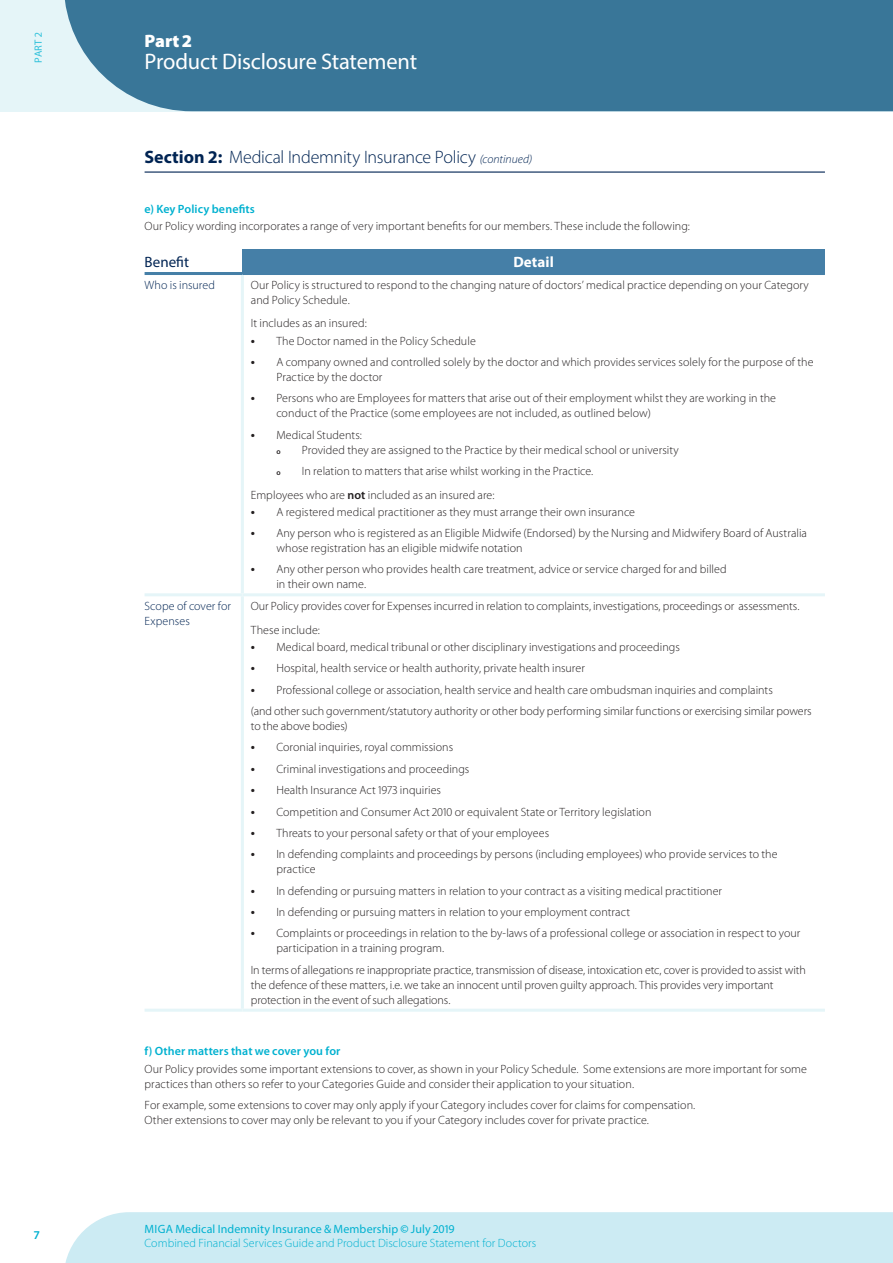
<style>
.page{position:relative;width:893px;height:1263px;background:#fff}
.page>*{position:absolute;margin:0;border:0;box-sizing:border-box;transform-origin:0 0}
.t1{font:22.5px "Myriad Pro";letter-spacing:-.01em;color:#fff}
.t2{font:300 18px "Myriad Pro";letter-spacing:-.015em;color:#002453}
.t3{font:900 18px "Myriad Pro";color:#fff}
.t4{font:15px "Myriad Pro";letter-spacing:.005em;color:#002453}
.t5{font:700 15px "Myriad Pro";letter-spacing:.005em;color:#fff}
.t6{font:300 12px/15px "Myriad Pro";letter-spacing:.005em;color:#231f20}
.t7{font:300 12px/14.2px "Myriad Pro";letter-spacing:.005em;color:#00b1d0}
.t8{font:600 12px "Myriad Pro";letter-spacing:.01em;color:#00b1d0}
.t9{font:300 12px/15px "Myriad Pro";letter-spacing:.005em;color:#002453}
.t10{font:10.5px "Myriad Pro";color:#2cc0da}
.t11{font:600 7.5px "Myriad Pro";color:#231f20}
.s1{font-weight:700}
.s2{font-style:italic;font-size:12px}
.s3{font-weight:600;font-size:13.5px}
.s4{font-weight:600}
.s5{font-weight:400}
</style>
<div class="page">
<div style="left:65px;top:1212px;width:828px;height:51px;background:#ccebf3"></div>
<div style="left:0;top:0;width:893px;height:111px;background:#e5f5f8"></div>
<div style="left:65px;top:0;width:828px;height:111px;background:#397698"></div>
<hr style="left:145px;top:171px;width:680px;height:2px;background:#002453">
<div style="left:242px;top:249px;width:583px;height:24px;background:#457fa7"></div>
<hr style="left:145px;top:272px;width:97px;height:3px;background:#457fa7">
<hr style="left:242px;top:272px;width:583px;height:3px;background:#457fa7">
<hr style="left:241px;top:275px;width:3px;height:318px;background:#e5f5f8">
<hr style="left:145px;top:593px;width:97px;height:3px;background:#e5f5f8">
<hr style="left:145px;top:1009px;width:97px;height:3px;background:#e5f5f8">
<hr style="left:241px;top:596px;width:3px;height:413px;background:#e5f5f8">
<hr style="left:242px;top:593px;width:583px;height:3px;background:#e5f5f8">
<hr style="left:242px;top:1009px;width:583px;height:3px;background:#e5f5f8">
<p class="t10" style="left:32px;top:63px;width:32px;rotate:-90deg">PART 2</p>
<h2 class="t3" style="left:145px;top:29px;width:49px">Part 2</h2>
<h1 class="t1" style="left:145px;top:48px;width:274px">Product Disclosure Statement</h1>
<h2 class="t2" style="left:145px;top:146px;width:389px"><span class="s1">Section 2:</span> Medical Indemnity Insurance Policy <span class="s2">(continued)</span></h2>
<p class="t8" style="left:145px;top:201px;width:112px">e) Key Policy benefits</p>
<p class="t6" style="left:145px;top:219px;width:547px">Our Policy wording incorporates a range of very important benefits for our members. These include the following:</p>
<p class="t4" style="left:145px;top:253px;width:46px">Benefit</p>
<p class="t5" style="left:513px;top:252px;width:42px">Detail</p>
<p class="t9" style="left:145px;top:277px;width:72px">Who is insured</p>
<p class="t6" style="left:251px;top:277px;width:559px">Our Policy is structured to respond to the changing nature of doctors’ medical practice depending on your Category and Policy Schedule.</p>
<p class="t6" style="left:251px;top:316px;width:117px">It includes as an insured:</p>
<p class="t6" style="left:251px;top:333px;width:226px"><span class="s3">•</span> The Doctor named in the Policy Schedule</p>
<p class="t6" style="left:276px;top:354px;width:539px;text-indent:-26px"><span class="s3">•</span> A company owned and controlled solely by the doctor and which provides services solely for the purpose of the<br>Practice by the doctor</p>
<p class="t6" style="left:276px;top:391px;width:501px;text-indent:-26px"><span class="s3">•</span> Persons who are Employees for matters that arise out of their employment whilst they are working in the conduct of the Practice (some employees are not included, as outlined below)</p>
<p class="t6" style="left:251px;top:427px;width:113px"><span class="s3">•</span> Medical Students:</p>
<p class="t11" style="left:276px;top:446px;width:6px">o</p>
<p class="t6" style="left:302px;top:442px;width:378px">Provided they are assigned to the Practice by their medical school or university</p>
<p class="t11" style="left:276px;top:468px;width:6px">o</p>
<p class="t6" style="left:251px;top:459px;width:344px;line-height:23.5px;text-indent:51px">In relation to matters that arise whilst working in the Practice.<br>Employees who are <span class="s4">not</span> included as an insured are:</p>
<p class="t6" style="left:251px;top:504px;width:386px"><span class="s3">•</span> A registered medical practitioner as they must arrange their own insurance</p>
<p class="t6" style="left:276px;top:525px;width:532px;text-indent:-26px"><span class="s3">•</span> Any person who is registered as an Eligible Midwife (Endorsed) by the Nursing and Midwifery Board of Australia whose registration has an eligible midwife notation</p>
<p class="t6" style="left:276px;top:562px;width:452px;text-indent:-26px"><span class="s3">•</span> Any other person who provides health care treatment, advice or service charged for and billed in their own name.</p>
<p class="t9" style="left:145px;top:599px;width:88px">Scope of cover for<br>Expenses</p>
<p class="t6" style="left:251px;top:594px;width:550px;line-height:23.5px">Our Policy provides cover for Expenses incurred in relation to complaints, investigations, proceedings or assessments.<br>These include:</p>
<p class="t6" style="left:251px;top:639px;width:430px"><span class="s3">•</span> Medical board, medical tribunal or other disciplinary investigations and proceedings</p>
<p class="t6" style="left:251px;top:661px;width:335px"><span class="s3">•</span> Hospital, health service or health authority, private health insurer</p>
<p class="t6" style="left:251px;top:679px;width:562px;line-height:21.5px"><span class="s3">•</span> Professional college or association, health service and health care ombudsman inquiries and complaints<br>(and other such government/statutory authority or other body performing similar functions or exercising similar powers</p>
<p class="t6" style="left:251px;top:718px;width:98px">to the above bodies)</p>
<p class="t6" style="left:251px;top:740px;width:204px"><span class="s3">•</span> Coronial inquiries, royal commissions</p>
<p class="t6" style="left:251px;top:761px;width:220px"><span class="s3">•</span> Criminal investigations and proceedings</p>
<p class="t6" style="left:251px;top:782px;width:192px"><span class="s3">•</span> Health Insurance Act 1973 inquiries</p>
<p class="t6" style="left:251px;top:804px;width:402px"><span class="s3">•</span> Competition and Consumer Act 2010 or equivalent State or Territory legislation</p>
<p class="t6" style="left:251px;top:825px;width:300px"><span class="s3">•</span> Threats to your personal safety or that of your employees</p>
<p class="t6" style="left:276px;top:847px;width:503px;text-indent:-26px"><span class="s3">•</span> In defending complaints and proceedings by persons (including employees) who provide services to the practice</p>
<p class="t6" style="left:251px;top:883px;width:473px"><span class="s3">•</span> In defending or pursuing matters in relation to your contract as a visiting medical practitioner</p>
<p class="t6" style="left:251px;top:904px;width:381px"><span class="s3">•</span> In defending or pursuing matters in relation to your employment contract</p>
<p class="t6" style="left:276px;top:926px;width:526px;text-indent:-26px"><span class="s3">•</span> Complaints or proceedings in relation to the by-laws of a professional college or association in respect to your participation in a training program.</p>
<p class="t6" style="left:251px;top:962px;width:557px">In terms of allegations re inappropriate practice, transmission of disease, intoxication etc, cover is provided to assist with the defence of these matters, i.e. we take an innocent until proven guilty approach. This provides very important protection in the event of such allegations.</p>
<p class="t8" style="left:145px;top:1044px;width:197px">f) Other matters that we cover you for</p>
<p class="t6" style="left:145px;top:1061px;width:664px">Our Policy provides some important extensions to cover, as shown in your Policy Schedule. Some extensions are more important for some practices than others so refer to your Categories Guide and consider their application to your situation.</p>
<p class="t6" style="left:145px;top:1097px;width:552px">For example, some extensions to cover may only apply if your Category includes cover for claims for compensation.<br>Other extensions to cover may only be relevant to you if your Category includes cover for private practice.</p>
<p class="t8" style="left:34px;top:1227px;width:7px">7</p>
<p class="t7" style="left:145px;top:1221px;width:393px"><span class="s5">MIGA Medical Indemnity Insurance &amp; Membership</span> <span class="s4">©</span> <span class="s5">July 2019<br></span>Combined Financial Services Guide and Product Disclosure Statement for Doctors</p>
</div>
